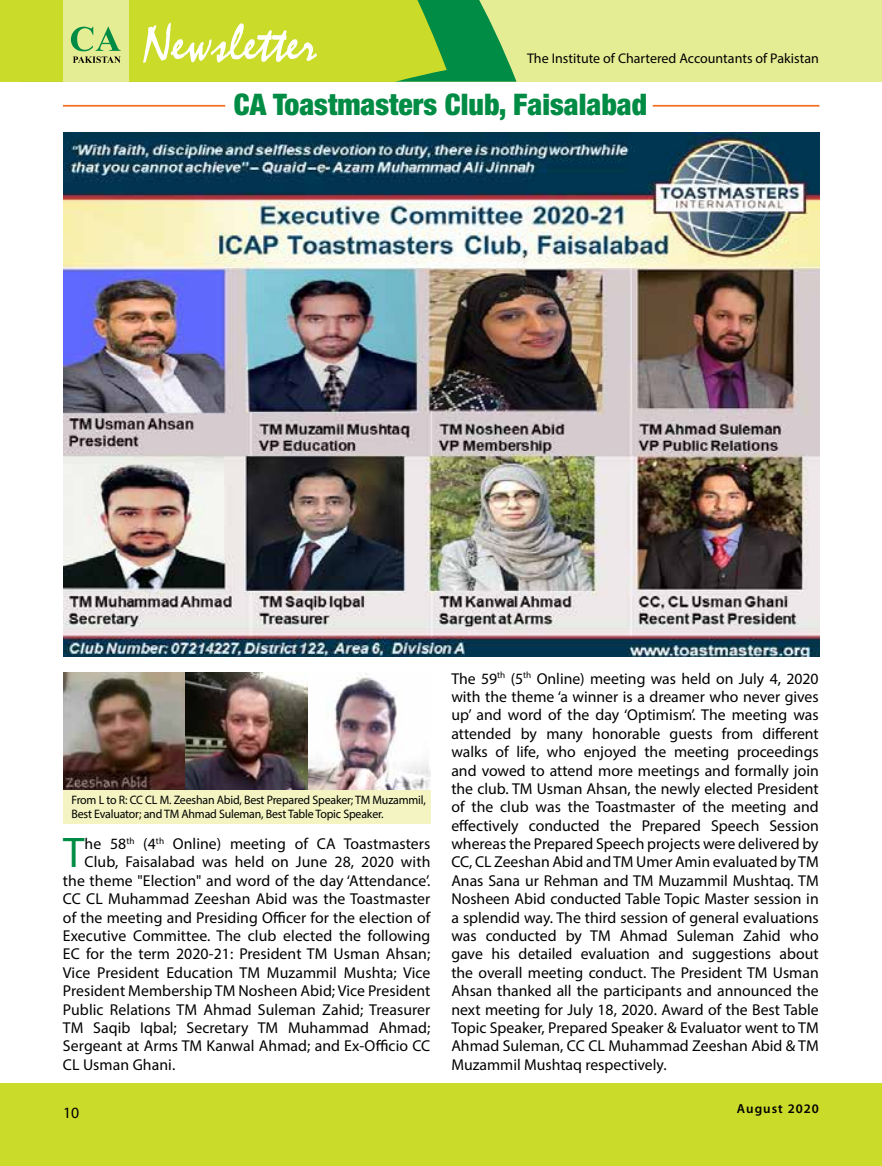
<style>
.page{position:relative;width:882px;height:1166px;background:#fff}
.page>*{position:absolute;margin:0;border:0;box-sizing:border-box;transform-origin:0 0}
.t1{font:54.25px "Mistral";color:#fff}
.t2{font:43.05px "Myriad Pro";color:#008c44}
.t3{font:900 condensed 29.75px "Helvetica Neue LT Std";color:#008c44}
.t4{font:15.75px/18.4px "Myriad Pro";letter-spacing:.005em;color:#000;text-align:justify}
.t5{font:14px "Myriad Pro";color:#000}
.t6{font:600 13.12px "Myriad Pro";letter-spacing:.08em;color:#000}
.t7{font:12.25px/14px "Myriad Pro";letter-spacing:-.015em;color:#000}
</style>
<div class="page">
<div style="left:0;top:1083px;width:882px;height:83px;background:#cbdb2a"></div>
<div style="left:0;top:0;width:882px;height:82px;background:#e5ed94"></div>
<img style="left:63px;top:133px;width:757px;height:523px">
<hr style="left:63px;top:105px;width:162px;height:2px;background:#f36f21">
<hr style="left:653px;top:105px;width:166px;height:2px;background:#f36f21">
<img style="left:63px;top:672px;width:367px;height:117px">
<div style="left:63px;top:790px;width:368px;height:34px;background:#f3f4c2"></div>
<svg style="left:0;top:0;width:517px;height:82px;background:#b1d13d"></svg>
<h1 class="t1" style="left:143px;top:13px;width:175px">Newsletter</h1>
<p class="t5" style="left:527px;top:50px;width:293px">The Institute of Chartered Accountants of Pakistan</p>
<h3 class="t3" style="left:234px;top:86px;width:415px">CA Toastmasters Club, Faisalabad</h3>
<p class="t7" style="left:71px;top:792px;width:356px">From L to R: CC CL M. Zeeshan Abid, Best Prepared Speaker; TM Muzammil,<br>Best Evaluator; and TM Ahmad Suleman, Best Table Topic Speaker.</p>
<h2 class="t2" style="left:63px;top:826px;width:23px">T</h2>
<p class="t4" style="left:85px;top:834px;width:347px">he 58<sup>th</sup> (4<sup>th</sup> Online) meeting of CA Toastmasters</p>
<p class="t4" style="left:85px;top:852px;width:347px">Club, Faisalabad was held on June 28, 2020 with</p>
<p class="t4" style="left:63px;top:871px;width:369px">the theme "Election" and word of the day ‘Attendance’.</p>
<p class="t4" style="left:63px;top:889px;width:369px">CC CL Muhammad Zeeshan Abid was the Toastmaster</p>
<p class="t4" style="left:63px;top:907px;width:369px">of the meeting and Presiding Officer for the election of</p>
<p class="t4" style="left:63px;top:926px;width:369px">Executive Committee. The club elected the following</p>
<p class="t4" style="left:63px;top:944px;width:369px">EC for the term 2020-21: President TM Usman Ahsan;</p>
<p class="t4" style="left:63px;top:963px;width:369px">Vice President Education TM Muzammil Mushta; Vice</p>
<p class="t4" style="left:63px;top:981px;width:369px">President Membership TM Nosheen Abid; Vice President</p>
<p class="t4" style="left:63px;top:999px;width:369px">Public Relations TM Ahmad Suleman Zahid; Treasurer</p>
<p class="t4" style="left:63px;top:1018px;width:369px">TM Saqib Iqbal; Secretary TM Muhammad Ahmad;</p>
<p class="t4" style="left:63px;top:1036px;width:369px">Sergeant at Arms TM Kanwal Ahmad; and Ex-Officio CC</p>
<p class="t4" style="left:63px;top:1054px;width:114px">CL Usman Ghani.</p>
<p class="t4" style="left:451px;top:669px;width:369px">The 59<sup>th</sup> (5<sup>th</sup> Online) meeting was held on July 4, 2020 with the theme ‘a winner is a dreamer who never gives up’ and word of the day ‘Optimism’. The meeting was attended by many honorable guests from different walks of life, who enjoyed the meeting proceedings and vowed to attend more meetings and formally join the club. TM Usman Ahsan, the newly elected President of the club was the Toastmaster of the meeting and effectively conducted the Prepared Speech Session whereas the Prepared Speech projects were delivered by CC, CL Zeeshan Abid and TM Umer Amin evaluated by TM Anas Sana ur Rehman and TM Muzammil Mushtaq. TM Nosheen Abid conducted Table Topic Master session in a splendid way. The third session of general evaluations was conducted by TM Ahmad Suleman Zahid who gave his detailed evaluation and suggestions about the overall meeting conduct. The President TM Usman Ahsan thanked all the participants and announced the next meeting for July 18, 2020. Award of the Best Table Topic Speaker, Prepared Speaker &amp; Evaluator went to TM Ahmad Suleman, CC CL Muhammad Zeeshan Abid &amp; TM Muzammil Mushtaq respectively.</p>
<p class="t4" style="left:63px;top:1103px;width:18px">10</p>
<p class="t6" style="left:737px;top:1100px;width:84px">August 2020</p>
</div>
